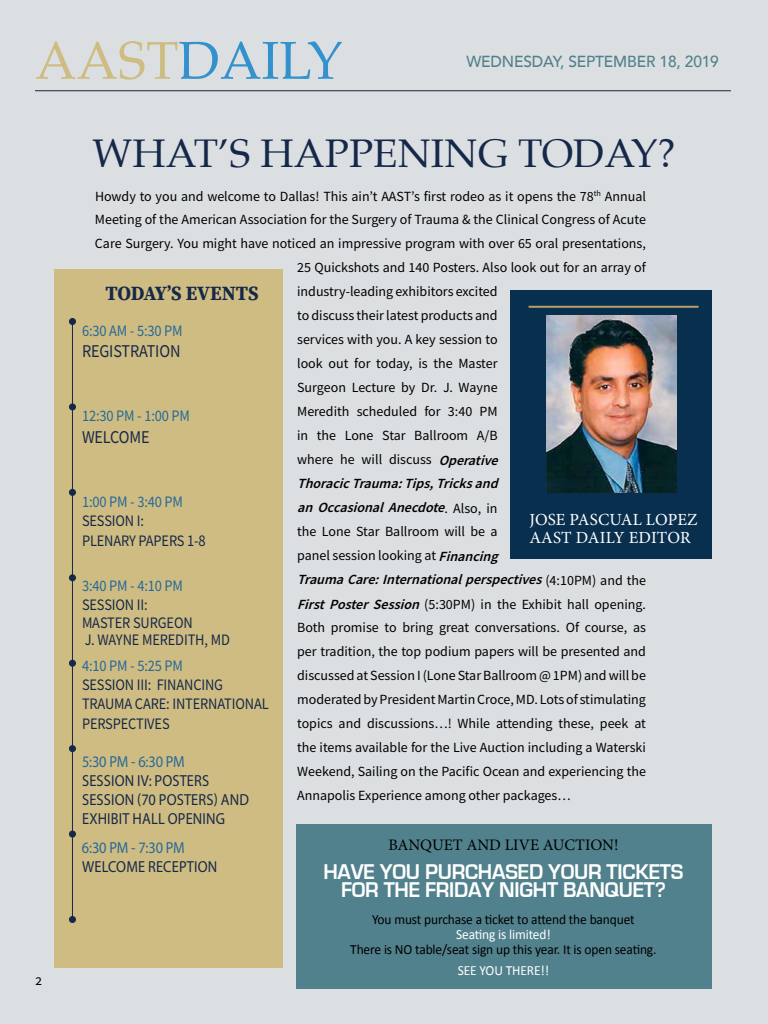
<style>
.page{position:relative;width:768px;height:1024px;background:#dbdfe2}
.page>*{position:absolute;margin:0;border:0;box-sizing:border-box;transform-origin:0 0}
.t1{font:53.4px "Palatino";color:#3392cd}
.t2{font:40px "Palatino";color:#162849}
.t3{font:700 22px/18px "Eurostile";letter-spacing:-.01em;color:#fff;text-align:center;scale:.96 1}
.t4{font:700 20.1px "Source Serif Pro";letter-spacing:-.01em;color:#162849}
.t5{font:18px "Source Sans Pro";letter-spacing:-.01em;color:#162849;scale:.9 1}
.t6{font:17px/18px "Minion Pro";letter-spacing:.005em;color:#fff}
.t7{font:16px/19.2px "Source Sans Pro";letter-spacing:-.01em;color:#162849;scale:.9 1}
.t8{font:16px/19.2px "Myriad Pro";letter-spacing:.01em;color:#162849;scale:.9 1}
.t9{font:16px "Source Sans Pro";letter-spacing:-.01em;color:#276998;scale:.9 1}
.t10{font:500 16px "Avenir";letter-spacing:-.01em;color:#51818c}
.t11{font:16px "Myriad Pro";letter-spacing:-.015em;color:#276998;scale:.9 1}
.t12{font:16px "Minion Pro";color:#000}
.t13{font:14px "Source Sans Pro";color:#000}
.t14{font:italic 600 14px "Source Sans Pro";color:#000}
.t15{font:14px "Calibri";letter-spacing:-.01em;color:#000;scale:.96 1}
.t16{font:14px "Calibri";letter-spacing:-.01em;color:#fff;scale:.96 1}
.t17{font:500 12px "Source Code Pro";color:#000}
.s1{color:#cfbc82}
.s2{font-weight:600;font-style:italic}
.s3{font-weight:400;font-style:normal}
</style>
<div class="page">
<hr style="left:35px;top:90px;width:696px;height:1px;background:#162849">
<div style="left:54px;top:269px;width:228px;height:699px;background:#cfbc82"></div>
<hr style="left:72px;top:322px;width:1px;height:600px;background:#162849">
<div style="left:69px;top:403px;width:7px;height:7px;border:1px solid #162849;border-radius:50%"></div>
<div style="left:69px;top:489px;width:7px;height:7px;border:1px solid #162849;border-radius:50%"></div>
<div style="left:69px;top:574px;width:7px;height:7px;border:1px solid #162849;border-radius:50%"></div>
<div style="left:69px;top:660px;width:7px;height:7px;border:1px solid #162849;border-radius:50%"></div>
<div style="left:69px;top:745px;width:7px;height:7px;border:1px solid #162849;border-radius:50%"></div>
<div style="left:69px;top:831px;width:7px;height:7px;border:1px solid #162849;border-radius:50%"></div>
<div style="left:69px;top:916px;width:7px;height:7px;border:1px solid #162849;border-radius:50%"></div>
<svg style="left:69px;top:318px;width:6px;height:6px"></svg>
<div style="left:69px;top:318px;width:7px;height:7px;border:1px solid #162849;border-radius:50%"></div>
<div style="left:511px;top:290px;width:201px;height:269px;background:#092f4e"></div>
<hr style="left:529px;top:306px;width:170px;height:2px;background:#ba9e68">
<img style="left:547px;top:315px;width:129px;height:178px">
<div style="left:296px;top:824px;width:416px;height:165px;background:#51818c"></div>
<h1 class="t1" style="left:35px;top:16px;width:309px"><span class="s1">AAST</span>DAILY</h1>
<p class="t10" style="left:466px;top:47px;width:254px">WEDNESDAY, SEPTEMBER 18, 2019</p>
<p class="t17" style="left:35px;top:972px;width:9px">2</p>
<h2 class="t2" style="left:92px;top:120px;width:585px">WHAT’S HAPPENING TODAY?</h2>
<p class="t13" style="left:95px;top:187px;width:552px">Howdy to you and welcome to Dallas! This ain’t AAST’s first rodeo as it opens the 78<sup>th</sup> Annual</p>
<p class="t13" style="left:95px;top:211px;width:552px">Meeting of the American Association for the Surgery of Trauma &amp; the Clinical Congress of Acute</p>
<p class="t13" style="left:95px;top:235px;width:552px">Care Surgery. You might have noticed an impressive program with over 65 oral presentations,</p>
<p class="t13" style="left:297px;top:259px;width:350px">25 Quickshots and 140 Posters. Also look out for an array of</p>
<p class="t13" style="left:297px;top:283px;width:202px">industry-leading exhibitors excited</p>
<p class="t13" style="left:297px;top:307px;width:202px">to discuss their latest products and</p>
<p class="t13" style="left:297px;top:331px;width:202px">services with you. A key session to</p>
<p class="t13" style="left:297px;top:355px;width:202px">look out for today, is the Master</p>
<p class="t13" style="left:297px;top:379px;width:202px">Surgeon Lecture by Dr. J. Wayne</p>
<p class="t13" style="left:297px;top:403px;width:202px">Meredith scheduled for 3:40 PM</p>
<p class="t13" style="left:297px;top:427px;width:202px">in the Lone Star Ballroom A/B</p>
<p class="t13" style="left:297px;top:451px;width:207px">where he will discuss <span class="s2">Operative</span></p>
<p class="t14" style="left:297px;top:475px;width:207px">ThoracicTrauma:Tips,Tricksand</p>
<p class="t14" style="left:297px;top:499px;width:202px">anOccasionalAnecdote<span class="s3">. A l s o , i n</span></p>
<p class="t13" style="left:297px;top:523px;width:202px">the Lone Star Ballroom will be a</p>
<p class="t13" style="left:297px;top:547px;width:207px">panel session looking at <span class="s2">Financing</span></p>
<p class="t14" style="left:297px;top:571px;width:350px">TraumaCare:Internationalperspectives<span class="s3">( 4 : 1 0 P M ) a n d t h e</span></p>
<p class="t13" style="left:297px;top:595px;width:350px"><span class="s2">FirstPosterSession</span>(5:30PM) in the Exhibit hall opening.</p>
<p class="t13" style="left:297px;top:619px;width:350px">Both promise to bring great conversations. Of course, as</p>
<p class="t13" style="left:297px;top:643px;width:350px">per tradition, the top podium papers will be presented and</p>
<p class="t13" style="left:297px;top:667px;width:350px">discussed at Session I (Lone Star Ballroom @ 1PM) and will be</p>
<p class="t13" style="left:297px;top:691px;width:350px">moderated by President Martin Croce, MD. Lots of stimulating</p>
<p class="t13" style="left:297px;top:715px;width:350px">topics and discussions…! While attending these, peek at</p>
<p class="t13" style="left:297px;top:739px;width:350px">the items available for the Live Auction including a Waterski</p>
<p class="t13" style="left:297px;top:763px;width:350px">Weekend, Sailing on the Pacific Ocean and experiencing the</p>
<p class="t13" style="left:297px;top:787px;width:275px">Annapolis Experience among other packages…</p>
<h3 class="t4" style="left:105px;top:279px;width:155px">TODAY’S EVENTS</h3>
<p class="t9" style="left:82px;top:320px;width:113px">6:30 AM - 5:30 PM</p>
<p class="t5" style="left:82px;top:340px;width:111px">REGISTRATION</p>
<p class="t9" style="left:82px;top:406px;width:122px">12:30 PM - 1:00 PM</p>
<p class="t5" style="left:82px;top:426px;width:77px">WELCOME</p>
<p class="t9" style="left:82px;top:492px;width:114px">1:00 PM - 3:40 PM</p>
<p class="t7" style="left:82px;top:511px;width:139px">SESSION I:<br>PLENARY PAPERS 1-8</p>
<p class="t9" style="left:82px;top:575px;width:114px">3:40 PM - 4:10 PM</p>
<p class="t7" style="left:82px;top:596px;width:166px;line-height:17.5px">SESSION II:<br>MASTER SURGEON<br>J. WAYNE MEREDITH, MD</p>
<p class="t9" style="left:82px;top:656px;width:114px">4:10 PM - 5:25 PM</p>
<p class="t7" style="left:82px;top:675px;width:209px">SESSION III: FINANCING<br>TRAUMA CARE: INTERNATIONAL<br>PERSPECTIVES</p>
<p class="t11" style="left:82px;top:752px;width:116px">5:30 PM - 6:30 PM</p>
<p class="t8" style="left:82px;top:771px;width:187px">SESSION IV: POSTERS<br>SESSION (70 POSTERS) AND<br>EXHIBIT HALL OPENING</p>
<p class="t11" style="left:82px;top:837px;width:116px">6:30 PM - 7:30 PM</p>
<p class="t8" style="left:82px;top:857px;width:152px">WELCOME RECEPTION</p>
<p class="t6" style="left:529px;top:511px;width:170px">JOSE PASCUAL LOPEZ<br>AAST DAILY EDITOR</p>
<p class="t12" style="left:388px;top:834px;width:232px">BANQUET AND LIVE AUCTION!</p>
<h3 class="t3" style="left:323px;top:863px;width:377px">HAVE YOU PURCHASED YOUR TICKETS<br>FOR THE FRIDAY NIGHT BANQUET?</h3>
<p class="t15" style="left:372px;top:911px;width:275px">You must purchase a ticket to attend the banquet</p>
<p class="t16" style="left:456px;top:926px;width:100px">Seating is limited!</p>
<p class="t15" style="left:350px;top:941px;width:321px">There is NO table/seat sign up this year. It is open seating.</p>
<p class="t16" style="left:458px;top:962px;width:97px">SEE YOU THERE!!</p>
</div>
